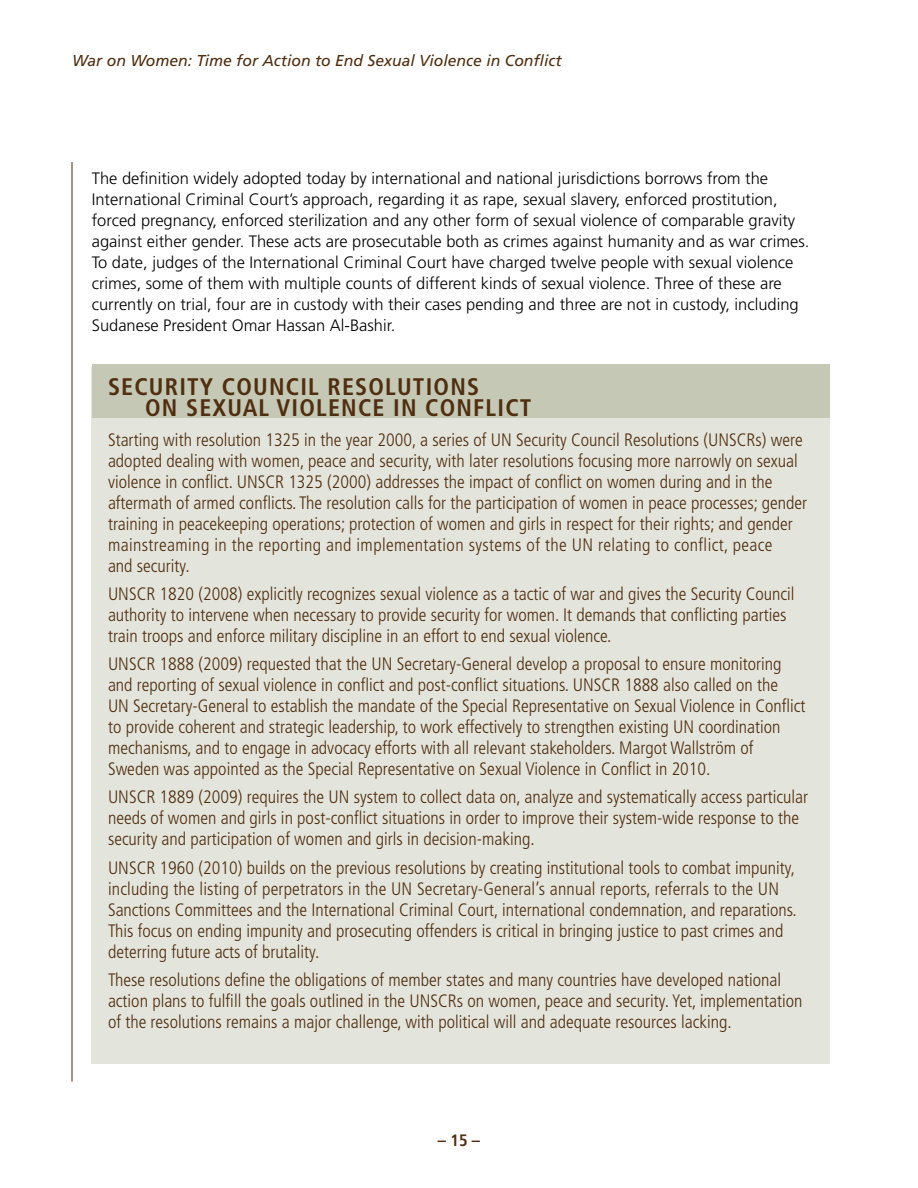
<style>
.page{position:relative;width:918px;height:1188px;background:#fff}
.page>*{position:absolute;margin:0;border:0;box-sizing:border-box;transform-origin:0 0}
.t1{font:700 condensed 24px/21px "Frutiger";letter-spacing:.05em;color:#502e10}
.t2{font:300 condensed 18px/21px "Frutiger";color:#502e10}
.t3{font:300 16.5px/21px "Frutiger";color:#000}
.t4{font:700 condensed 16.5px "Frutiger";color:#502e10}
.t5{font:italic 15.75px "Frutiger";color:#502e10}
</style>
<div class="page">
<hr style="left:72px;top:162px;width:1px;height:920px;background:#502e10">
<div style="left:92px;top:368px;width:738px;height:696px;background:#e3e4db"></div>
<div style="left:92px;top:364px;width:738px;height:54px;background:#c4c8b5"></div>
<p class="t5" style="left:72px;top:52px;width:491px">War on Women: Time for Action to End Sexual Violence in Conflict</p>
<p class="t3" style="left:92px;top:168px;width:719px">The definition widely adopted today by international and national jurisdictions borrows from the International Criminal Court’s approach, regarding it as rape, sexual slavery, enforced prostitution, forced pregnancy, enforced sterilization and any other form of sexual violence of comparable gravity against either gender. These acts are prosecutable both as crimes against humanity and as war crimes.<br>To date, judges of the International Criminal Court have charged twelve people with sexual violence crimes, some of them with multiple counts of different kinds of sexual violence. Three of these are currently on trial, four are in custody with their cases pending and three are not in custody, including Sudanese President Omar Hassan Al-Bashir.</p>
<h1 class="t1" style="left:145px;top:376px;width:388px;text-indent:-37px">SECURITY COUNCIL RESOLUTIONS<br>ON SEXUAL VIOLENCE IN CONFLICT</h1>
<p class="t2" style="left:108px;top:430px;width:701px">Starting with resolution 1325 in the year 2000, a series of UN Security Council Resolutions (UNSCRs) were adopted dealing with women, peace and security, with later resolutions focusing more narrowly on sexual violence in conflict. UNSCR 1325 (2000) addresses the impact of conflict on women during and in the aftermath of armed conflicts. The resolution calls for the participation of women in peace processes; gender training in peacekeeping operations; protection of women and girls in respect for their rights; and gender mainstreaming in the reporting and implementation systems of the UN relating to conflict, peace<br>and security.</p>
<p class="t2" style="left:108px;top:584px;width:688px">UNSCR 1820 (2008) explicitly recognizes sexual violence as a tactic of war and gives the Security Council authority to intervene when necessary to provide security for women. It demands that conflicting parties train troops and enforce military discipline in an effort to end sexual violence.</p>
<p class="t2" style="left:108px;top:654px;width:699px">UNSCR 1888 (2009) requested that the UN Secretary-General develop a proposal to ensure monitoring and reporting of sexual violence in conflict and post-conflict situations. UNSCR 1888 also called on the<br>UN Secretary-General to establish the mandate of the Special Representative on Sexual Violence in Conflict to provide coherent and strategic leadership, to work effectively to strengthen existing UN coordination mechanisms, and to engage in advocacy efforts with all relevant stakeholders. Margot Wallström of Sweden was appointed as the Special Representative on Sexual Violence in Conflict in 2010.</p>
<p class="t2" style="left:108px;top:787px;width:702px">UNSCR 1889 (2009) requires the UN system to collect data on, analyze and systematically access particular needs of women and girls in post-conflict situations in order to improve their system-wide response to the security and participation of women and girls in decision-making.</p>
<p class="t2" style="left:108px;top:857px;width:690px">UNSCR 1960 (2010) builds on the previous resolutions by creating institutional tools to combat impunity, including the listing of perpetrators in the UN Secretary-General’s annual reports, referrals to the UN Sanctions Committees and the International Criminal Court, international condemnation, and reparations.<br>This focus on ending impunity and prosecuting offenders is critical in bringing justice to past crimes and deterring future acts of brutality.</p>
<p class="t2" style="left:108px;top:969px;width:696px">These resolutions define the obligations of member states and many countries have developed national action plans to fulfill the goals outlined in the UNSCRs on women, peace and security. Yet, implementation of the resolutions remains a major challenge, with political will and adequate resources lacking.</p>
<p class="t4" style="left:438px;top:1130px;width:44px">– 15 –</p>
</div>
